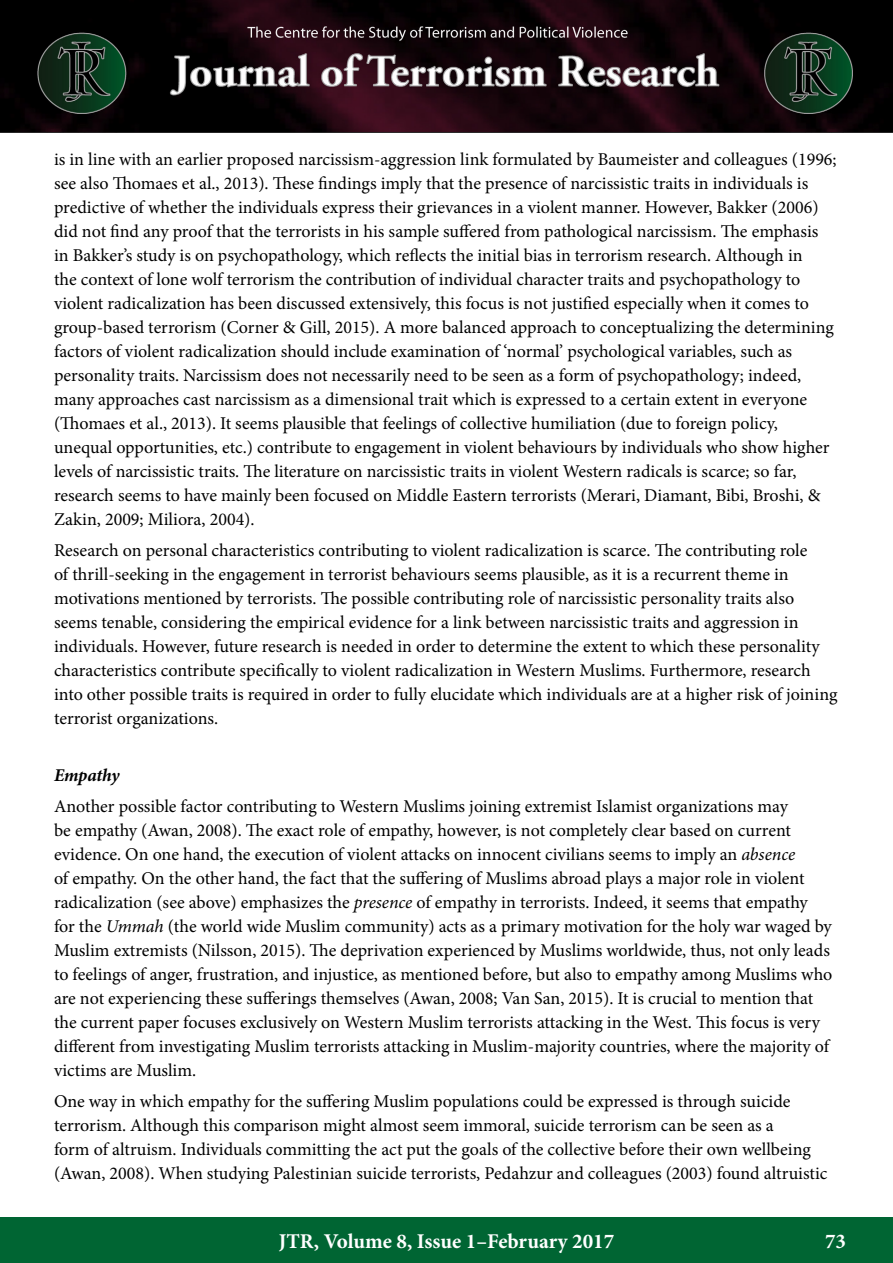
<style>
.page{position:relative;width:893px;height:1263px;background:#fff}
.page>*{position:absolute;margin:0;border:0;box-sizing:border-box;transform-origin:0 0}
.t1{font:700 21px "Minion Pro";color:#fff}
.t2{font:18px/24px "Minion Pro";color:#000}
.t3{font:italic 700 18px "Minion Pro";letter-spacing:-.015em;color:#000}
.s1{font-style:italic}
</style>
<div class="page">
<div style="left:0;top:1217px;width:893px;height:46px;background:#006533"></div>
<img style="left:0;top:0;width:893px;height:133px">
<p class="t2" style="left:54px;top:147px;width:784px">is in line with an earlier proposed narcissism-aggression link formulated by Baumeister and colleagues (1996; see also Thomaes et al., 2013). These findings imply that the presence of narcissistic traits in individuals is predictive of whether the individuals express their grievances in a violent manner. However, Bakker (2006) did not find any proof that the terrorists in his sample suffered from pathological narcissism. The emphasis in Bakker’s study is on psychopathology, which reflects the initial bias in terrorism research. Although in<br>the context of lone wolf terrorism the contribution of individual character traits and psychopathology to violent radicalization has been discussed extensively, this focus is not justified especially when it comes to group-based terrorism (Corner &amp; Gill, 2015). A more balanced approach to conceptualizing the determining factors of violent radicalization should include examination of ‘normal’ psychological variables, such as personality traits. Narcissism does not necessarily need to be seen as a form of psychopathology; indeed, many approaches cast narcissism as a dimensional trait which is expressed to a certain extent in everyone (Thomaes et al., 2013). It seems plausible that feelings of collective humiliation (due to foreign policy, unequal opportunities, etc.) contribute to engagement in violent behaviours by individuals who show higher levels of narcissistic traits. The literature on narcissistic traits in violent Western radicals is scarce; so far, research seems to have mainly been focused on Middle Eastern terrorists (Merari, Diamant, Bibi, Broshi, &amp; Zakin, 2009; Miliora, 2004).</p>
<p class="t2" style="left:54px;top:538px;width:785px">Research on personal characteristics contributing to violent radicalization is scarce. The contributing role<br>of thrill-seeking in the engagement in terrorist behaviours seems plausible, as it is a recurrent theme in motivations mentioned by terrorists. The possible contributing role of narcissistic personality traits also seems tenable, considering the empirical evidence for a link between narcissistic traits and aggression in individuals. However, future research is needed in order to determine the extent to which these personality characteristics contribute specifically to violent radicalization in Western Muslims. Furthermore, research into other possible traits is required in order to fully elucidate which individuals are at a higher risk of joining terrorist organizations.</p>
<p class="t3" style="left:54px;top:763px;width:67px">Empathy</p>
<p class="t2" style="left:54px;top:794px;width:780px">Another possible factor contributing to Western Muslims joining extremist Islamist organizations may<br>be empathy (Awan, 2008). The exact role of empathy, however, is not completely clear based on current evidence. On one hand, the execution of violent attacks on innocent civilians seems to imply an <span class="s1">absence<br></span>of empathy. On the other hand, the fact that the suffering of Muslims abroad plays a major role in violent radicalization (see above) emphasizes the <span class="s1">presence</span> of empathy in terrorists. Indeed, it seems that empathy for the <span class="s1">Ummah</span> (the world wide Muslim community) acts as a primary motivation for the holy war waged by Muslim extremists (Nilsson, 2015). The deprivation experienced by Muslims worldwide, thus, not only leads to feelings of anger, frustration, and injustice, as mentioned before, but also to empathy among Muslims who are not experiencing these sufferings themselves (Awan, 2008; Van San, 2015). It is crucial to mention that the current paper focuses exclusively on Western Muslim terrorists attacking in the West. This focus is very different from investigating Muslim terrorists attacking in Muslim-majority countries, where the majority of victims are Muslim.</p>
<p class="t2" style="left:54px;top:1089px;width:775px">One way in which empathy for the suffering Muslim populations could be expressed is through suicide terrorism. Although this comparison might almost seem immoral, suicide terrorism can be seen as a<br>form of altruism. Individuals committing the act put the goals of the collective before their own wellbeing (Awan, 2008). When studying Palestinian suicide terrorists, Pedahzur and colleagues (2003) found altruistic</p>
<p class="t1" style="left:279px;top:1226px;width:337px">JTR, Volume 8, Issue 1–February 2017</p>
<p class="t1" style="left:825px;top:1226px;width:22px">73</p>
</div>
